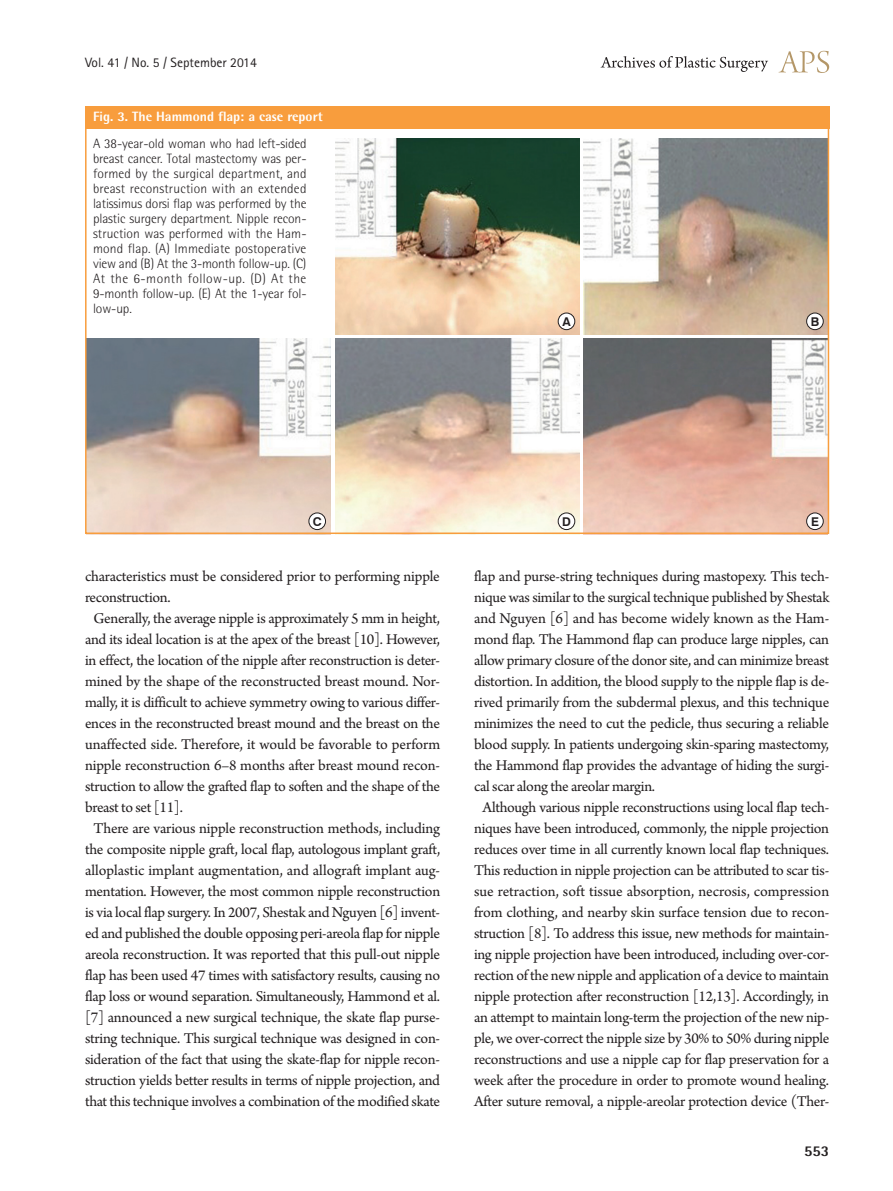
<style>
.page{position:relative;width:893px;height:1191px;background:#fff}
.page>*{position:absolute;margin:0;border:0;box-sizing:border-box;transform-origin:0 0}
.본문{font:15.75px/21px "Arno Pro";letter-spacing:-.02em;color:#231f20;text-align:justify}
.t1{font:800 15px "Rotis Semi Sans Std";color:#231f20}
.그림설명{font:300 13.5px/15px "Rotis Semi Sans Std";letter-spacing:-.01em;color:#231f20;text-align:justify}
.표그림제목{font:800 13.5px "Rotis Semi Sans Std";color:#fff}
.t2{font:13.5px "Rotis Sans Serif Std";color:#231f20}
.t3{font:700 12.15px "Swiss 721 BT";color:#231f20}
</style>
<div class="page">
<svg style="left:779px;top:51px;width:50px;height:22px"></svg>
<svg style="left:601px;top:56px;width:167px;height:16px"></svg>
<img style="left:335px;top:138px;width:244px;height:196px">
<img style="left:583px;top:138px;width:243px;height:196px">
<img style="left:335px;top:338px;width:244px;height:193px">
<img style="left:88px;top:338px;width:242px;height:193px">
<img style="left:583px;top:338px;width:243px;height:193px">
<div style="left:85px;top:106px;width:744px;height:23px;background:#f89d3d"></div>
<div style="left:85px;top:106px;width:744px;height:428px;border:2px solid #f89d3d"></div>
<div style="left:558px;top:313px;width:17px;height:17px;background:#fff;border-radius:50%"></div>
<div style="left:558px;top:313px;width:17px;height:17px;border:1px solid #231f20;border-radius:50%"></div>
<div style="left:807px;top:313px;width:16px;height:17px;background:#fff;border-radius:50%"></div>
<div style="left:806px;top:313px;width:17px;height:17px;border:1px solid #231f20;border-radius:50%"></div>
<div style="left:558px;top:513px;width:17px;height:16px;background:#fff;border-radius:50%"></div>
<div style="left:558px;top:513px;width:17px;height:17px;border:1px solid #231f20;border-radius:50%"></div>
<div style="left:309px;top:513px;width:17px;height:16px;background:#fff;border-radius:50%"></div>
<div style="left:309px;top:513px;width:17px;height:17px;border:1px solid #231f20;border-radius:50%"></div>
<div style="left:807px;top:513px;width:16px;height:16px;background:#fff;border-radius:50%"></div>
<div style="left:806px;top:513px;width:17px;height:17px;border:1px solid #231f20;border-radius:50%"></div>
<p class="t2" style="left:85px;top:54px;width:173px">Vol. 41 / No. 5 / September 2014</p>
<p class="표그림제목" style="left:93px;top:108px;width:231px">Fig. 3. The Hammond flap: a case report</p>
<p class="그림설명" style="left:93px;top:136px;width:215px">A 38-year-old woman who had left-sided breast cancer. Total mastectomy was per&shy;formed by the surgical department, and breast reconstruction with an extended latissimus dorsi flap was performed by the plastic surgery department. Nipple recon&shy;struction was performed with the Ham&shy;mond flap. (A) Immediate postoperative view and (B) At the 3-month follow-up. (C)<br>At the 6-month follow-up. (D) At the 9-month follow-up. (E) At the 1-year fol&shy;low-up.</p>
<p class="t3" style="left:562px;top:314px;width:10px">A</p>
<p class="t3" style="left:811px;top:314px;width:10px">B</p>
<p class="t3" style="left:313px;top:514px;width:10px">C</p>
<p class="t3" style="left:562px;top:514px;width:10px">D</p>
<p class="t3" style="left:811px;top:514px;width:9px">E</p>
<p class="본문" style="left:85px;top:567px;width:356px">characteristics must be considered prior to performing nipple reconstruction.</p>
<p class="본문" style="left:85px;top:609px;width:357px;text-indent:9px">Generally, the average nipple is approximately 5 mm in height, and its ideal location is at the apex of the breast [10]. However, in effect, the location of the nipple after reconstruction is deter&shy;mined by the shape of the reconstructed breast mound. Nor&shy;mally, it is difficult to achieve symmetry owing to various differ&shy;ences in the reconstructed breast mound and the breast on the unaffected side. Therefore, it would be favorable to perform nipple reconstruction 6–8 months after breast mound recon&shy;struction to allow the grafted flap to soften and the shape of the breast to set [11].</p>
<p class="본문" style="left:85px;top:819px;width:357px;text-align:center">There are various nipple reconstruction methods, including the composite nipple graft, local flap, autologous implant graft, alloplastic implant augmentation, and allograft implant aug&shy;mentation. However, the most common nipple reconstruction is via local flap surgery. In 2007, Shestak and Nguyen [6] invent&shy;ed and published the double opposing peri-areola flap for nipple areola reconstruction. It was reported that this pull-out nipple flap has been used 47 times with satisfactory results, causing no flap loss or wound separation. Simultaneously, Hammond et al. [7] announced a new surgical technique, the skate flap purse&shy;string technique. This surgical technique was designed in con&shy;sideration of the fact that using the skate-flap for nipple recon&shy;struction yields better results in terms of nipple projection, and that this technique involves a combination of the modified skate</p>
<p class="본문" style="left:474px;top:567px;width:357px">flap and purse-string techniques during mastopexy. This tech&shy;nique was similar to the surgical technique published by Shestak and Nguyen [6] and has become widely known as the Ham&shy;mond flap. The Hammond flap can produce large nipples, can allow primary closure of the donor site, and can minimize breast distortion. In addition, the blood supply to the nipple flap is de&shy;rived primarily from the subdermal plexus, and this technique minimizes the need to cut the pedicle, thus securing a reliable blood supply. In patients undergoing skin-sparing mastectomy, the Hammond flap provides the advantage of hiding the surgi&shy;cal scar along the areolar margin.</p>
<p class="본문" style="left:474px;top:798px;width:357px;text-align:center">Although various nipple reconstructions using local flap tech&shy;niques have been introduced, commonly, the nipple projection reduces over time in all currently known local flap techniques.<br>This reduction in nipple projection can be attributed to scar tis&shy;sue retraction, soft tissue absorption, necrosis, compression from clothing, and nearby skin surface tension due to recon&shy;struction [8]. To address this issue, new methods for maintain&shy;ing nipple projection have been introduced, including over-cor&shy;rection of the new nipple and application of a device to maintain nipple protection after reconstruction [12,13]. Accordingly, in an attempt to maintain long-term the projection of the new nip&shy;ple, we over-correct the nipple size by 30% to 50% during nipple reconstructions and use a nipple cap for flap preservation for a week after the procedure in order to promote wound healing.<br>After suture removal, a nipple-areolar protection device (Ther-</p>
<p class="t1" style="left:804px;top:1141px;width:27px">553</p>
</div>
